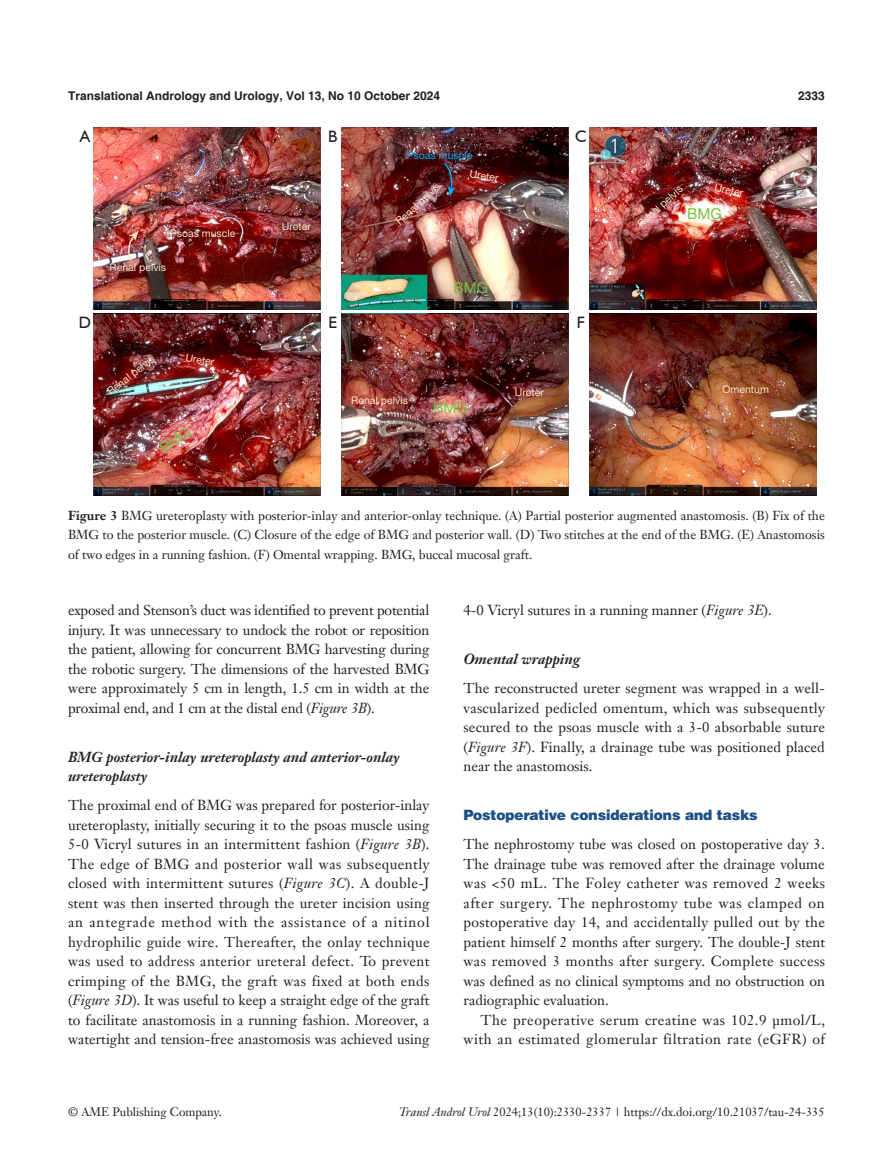
<style>
.page{position:relative;width:893px;height:1170px;background:#fff}
.page>*{position:absolute;margin:0;border:0;box-sizing:border-box;transform-origin:0 0}
.t1{font:16.5px "Humanist 521 BT";color:#231f20}
.t2{font:15px "Helvetica Neue LT Pro";color:#79c142}
.t3{font:14.25px/19.5px "Janson Text LT";color:#231f20;text-align:justify}
.t4{font:14.25px/19.5px "Janson Text LT";letter-spacing:.035em;color:#231f20;text-align:right}
._2ji-6_5{font:italic 700 14.25px/19.5px "Janson Text LT";color:#231f20}
._1ji-6_5{font:900 14.25px "Helvetica";color:#1c5085}
.t5{font:12.75px/19.5px "Janson Text LT";color:#231f20;text-align:justify}
.t6{font:12px "Janson Text LT";color:#231f20}
.t7{font:700 12px "Helvetica";color:#231f20}
.t8{font:10.5px "Helvetica Neue LT Pro";color:#f8e4c9}
.t9{font:10.5px "Helvetica Neue LT Pro";color:#00aeef}
.s1{font-weight:700}
.s2{font-style:italic}
</style>
<div class="page">
<img style="left:94px;top:128px;width:226px;height:181px">
<img style="left:94px;top:314px;width:226px;height:182px">
<img style="left:341px;top:128px;width:227px;height:181px">
<img style="left:341px;top:314px;width:227px;height:182px">
<img style="left:589px;top:128px;width:227px;height:181px">
<img style="left:589px;top:314px;width:227px;height:182px">
<svg style="left:443px;top:162px;width:12px;height:35px"></svg>
<svg style="left:125px;top:230px;width:14px;height:32px"></svg>
<svg style="left:159px;top:426px;width:33px;height:27px"></svg>
<p class="t7" style="left:68px;top:88px;width:374px">Translational Andrology and Urology, Vol 13, No 10 October 2024</p>
<p class="t7" style="left:798px;top:88px;width:28px">2333</p>
<p class="t1" style="left:80px;top:126px;width:12px">A</p>
<p class="t8" style="left:170px;top:227px;width:67px">Psoas muscle</p>
<p class="t8" style="left:110px;top:260px;width:58px">Renal pelvis</p>
<p class="t1" style="left:79px;top:312px;width:14px">D</p>
<p class="t8" style="left:105px;top:387px;width:58px;rotate:-38deg">Renal pelvis</p>
<p class="t8" style="left:187px;top:350px;width:30px;rotate:10deg">Ureter</p>
<p class="t1" style="left:328px;top:126px;width:11px">B</p>
<p class="t8" style="left:282px;top:220px;width:30px">Ureter</p>
<p class="t1" style="left:328px;top:312px;width:10px">E</p>
<p class="t9" style="left:407px;top:149px;width:67px">Psoas muscle</p>
<p class="t8" style="left:393px;top:218px;width:58px;rotate:-42deg">Renal pelvis</p>
<p class="t8" style="left:471px;top:167px;width:30px;rotate:10deg">Ureter</p>
<p class="t2" style="left:453px;top:278px;width:36px">BMG</p>
<p class="t8" style="left:351px;top:394px;width:58px">Renal pelvis</p>
<p class="t2" style="left:433px;top:399px;width:36px">BMG</p>
<p class="t8" style="left:515px;top:386px;width:30px">Ureter</p>
<p class="t1" style="left:575px;top:126px;width:13px">C</p>
<p class="t1" style="left:577px;top:312px;width:10px">F</p>
<p class="t8" style="left:716px;top:181px;width:30px;rotate:10deg">Ureter</p>
<p class="t8" style="left:635px;top:220px;width:58px;rotate:-42deg">Renal pelvis</p>
<p class="t2" style="left:687px;top:205px;width:36px">BMG</p>
<p class="t8" style="left:722px;top:383px;width:48px">Omentum</p>
<p class="t5" style="left:68px;top:505px;width:758px"><span class="s1">Figure 3</span> BMG ureteroplasty with posterior-inlay and anterior-onlay technique. (A) Partial posterior augmented anastomosis. (B) Fix of the BMG to the posterior muscle. (C) Closure of the edge of BMG and posterior wall. (D) Two stitches at the end of the BMG. (E) Anastomosis of two edges in a running fashion. (F) Omental wrapping. BMG, buccal mucosal graft.</p>
<p class="t3" style="left:68px;top:600px;width:363px">exposed and Stenson’s duct was identified to prevent potential injury. It was unnecessary to undock the robot or reposition the patient, allowing for concurrent BMG harvesting during the robotic surgery. The dimensions of the harvested BMG were approximately 5 cm in length, 1.5 cm in width at the proximal end, and 1 cm at the distal end (<span class="s2">Figure 3B</span>).</p>
<p class="_2ji-6_5" style="left:68px;top:746px;width:333px">BMG posterior-inlay ureteroplasty and anterior-onlay ureteroplasty</p>
<p class="t3" style="left:68px;top:795px;width:363px">The proximal end of BMG was prepared for posterior-inlay ureteroplasty, initially securing it to the psoas muscle using 5-0 Vicryl sutures in an intermittent fashion (<span class="s2">Figure 3B</span>).<br>The edge of BMG and posterior wall was subsequently closed with intermittent sutures (<span class="s2">Figure 3C</span>). A double-J stent was then inserted through the ureter incision using an antegrade method with the assistance of a nitinol hydrophilic guide wire. Thereafter, the onlay technique was used to address anterior ureteral defect. To prevent crimping of the BMG, the graft was fixed at both ends (<span class="s2">Figure 3D</span>). It was useful to keep a straight edge of the graft to facilitate anastomosis in a running fashion. Moreover, a watertight and tension-free anastomosis was achieved using</p>
<p class="t3" style="left:463px;top:600px;width:310px">4-0 Vicryl sutures in a running manner (<span class="s2">Figure 3E</span>).</p>
<p class="_2ji-6_5" style="left:463px;top:649px;width:118px">Omental wrapping</p>
<p class="t3" style="left:463px;top:678px;width:363px">The reconstructed ureter segment was wrapped in a well&shy;vascularized pedicled omentum, which was subsequently secured to the psoas muscle with a 3-0 absorbable suture (<span class="s2">Figure 3F</span>). Finally, a drainage tube was positioned placed near the anastomosis.</p>
<p class="_1ji-6_5" style="left:463px;top:805px;width:295px">Postoperative considerations and tasks</p>
<p class="t3" style="left:463px;top:834px;width:363px">The nephrostomy tube was closed on postoperative day 3.<br>The drainage tube was removed after the drainage volume was &lt;50 mL. The Foley catheter was removed 2 weeks after surgery. The nephrostomy tube was clamped on postoperative day 14, and accidentally pulled out by the patient himself 2 months after surgery. The double-J stent was removed 3 months after surgery. Complete success was defined as no clinical symptoms and no obstruction on radiographic evaluation.</p>
<p class="t4" style="left:463px;top:1010px;width:363px">The preoperative serum creatine was 102.9 μmol/L, with an estimated glomerular filtration rate (eGFR) of</p>
<p class="t6" style="left:68px;top:1104px;width:155px">© AME Publishing Company.</p>
<p class="t6" style="left:399px;top:1104px;width:427px"><span class="s2">Transl Androl Urol</span> 2024;13(10):2330-2337 | https://dx.doi.org/10.21037/tau-24-335</p>
</div>
